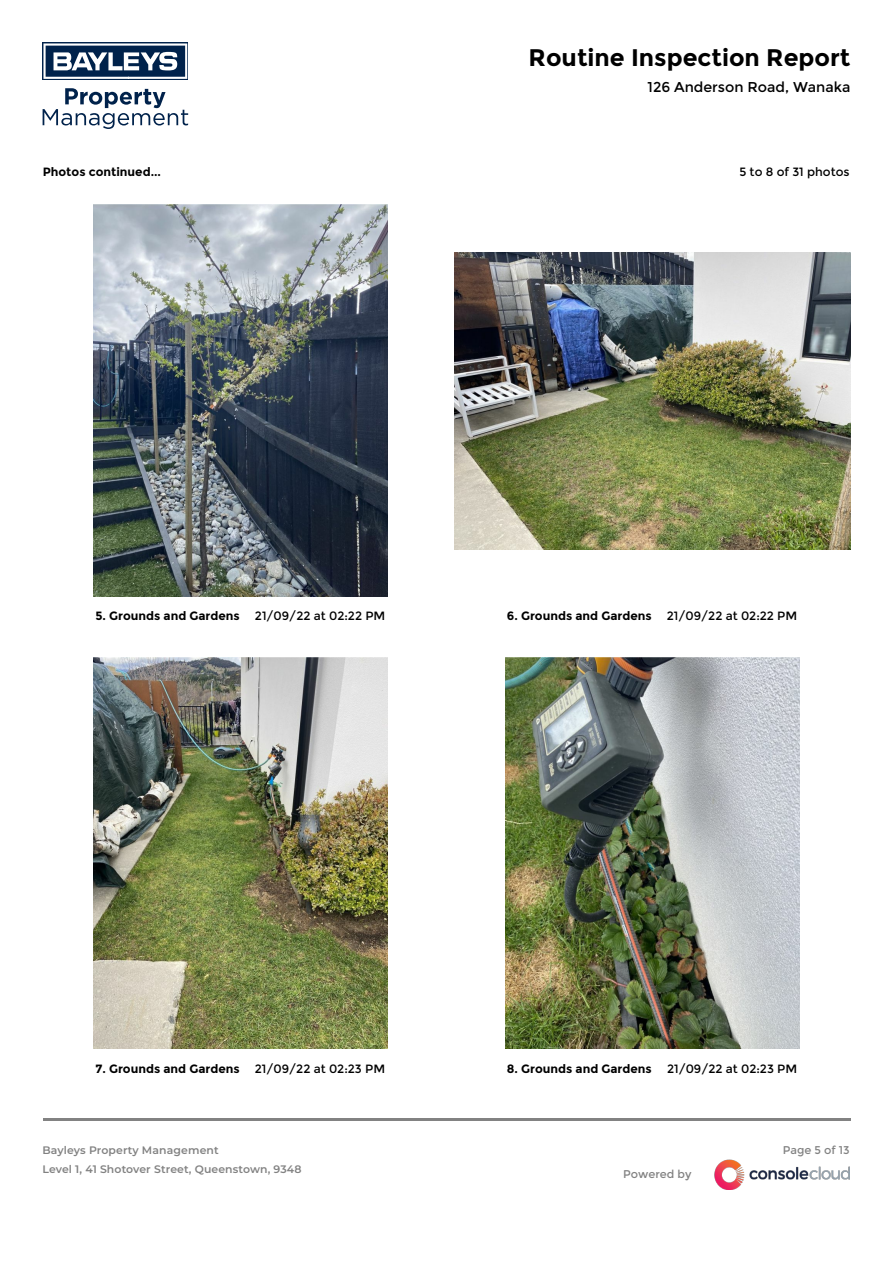
<style>
.page{position:relative;width:893px;height:1263px;background:#fff}
.page>*{position:absolute;margin:0;border:0;box-sizing:border-box;transform-origin:0 0}
.t1{font:700 24px "Montserrat";color:#000}
.t2{font:14.25px "Montserrat";color:#000}
.t3{font:700 12px "Montserrat";color:#000}
.t4{font:12px "Montserrat";color:#000}
.t5{font:11.25px/19.5px "Montserrat";color:#828282}
.t6{font:600 10.8px/18.8px "Montserrat";letter-spacing:.01em;color:#828282}
</style>
<div class="page">
<hr style="left:43px;top:1118px;width:807px;height:2px;background:#828282">
<img style="left:715px;top:1159px;width:135px;height:30px">
<img style="left:94px;top:205px;width:294px;height:391px">
<img style="left:454px;top:252px;width:396px;height:297px">
<img style="left:94px;top:657px;width:294px;height:391px">
<img style="left:505px;top:657px;width:294px;height:391px">
<svg style="left:43px;top:43px;width:145px;height:37px"></svg>
<svg style="left:43px;top:43px;width:144px;height:36px"></svg>
<svg style="left:43px;top:88px;width:145px;height:41px"></svg>
<p class="t1" style="left:529px;top:47px;width:323px">Routine Inspection Report</p>
<p class="t2" style="left:648px;top:80px;width:204px">126 Anderson Road, Wanaka</p>
<p class="t3" style="left:43px;top:167px;width:120px">Photos continued...</p>
<p class="t4" style="left:739px;top:166px;width:112px">5 to 8 of 31 photos</p>
<p class="t3" style="left:95px;top:611px;width:146px">5. Grounds and Gardens</p>
<p class="t4" style="left:255px;top:610px;width:132px">21/09/22 at 02:22 PM</p>
<p class="t3" style="left:507px;top:611px;width:146px">6. Grounds and Gardens</p>
<p class="t4" style="left:667px;top:610px;width:132px">21/09/22 at 02:22 PM</p>
<p class="t3" style="left:96px;top:1063px;width:146px">7. Grounds and Gardens</p>
<p class="t4" style="left:255px;top:1063px;width:132px">21/09/22 at 02:23 PM</p>
<p class="t3" style="left:507px;top:1063px;width:146px">8. Grounds and Gardens</p>
<p class="t4" style="left:667px;top:1063px;width:132px">21/09/22 at 02:23 PM</p>
<p class="t5" style="left:93px;top:1140px;width:211px;text-indent:-50px">The Accommodation Centre<br>1 S otover Street, Queenstown, 9348</p>
<p class="t5" style="left:783px;top:1140px;width:68px">Page 5 of 13</p>
<p class="t6" style="left:43px;top:1140px;width:261px">Bayleys Property Management<br>Level 1, 41 Shotover Street, Queenstown, 9348</p>
<p class="t5" style="left:623px;top:1165px;width:70px">Powered by</p>
</div>
